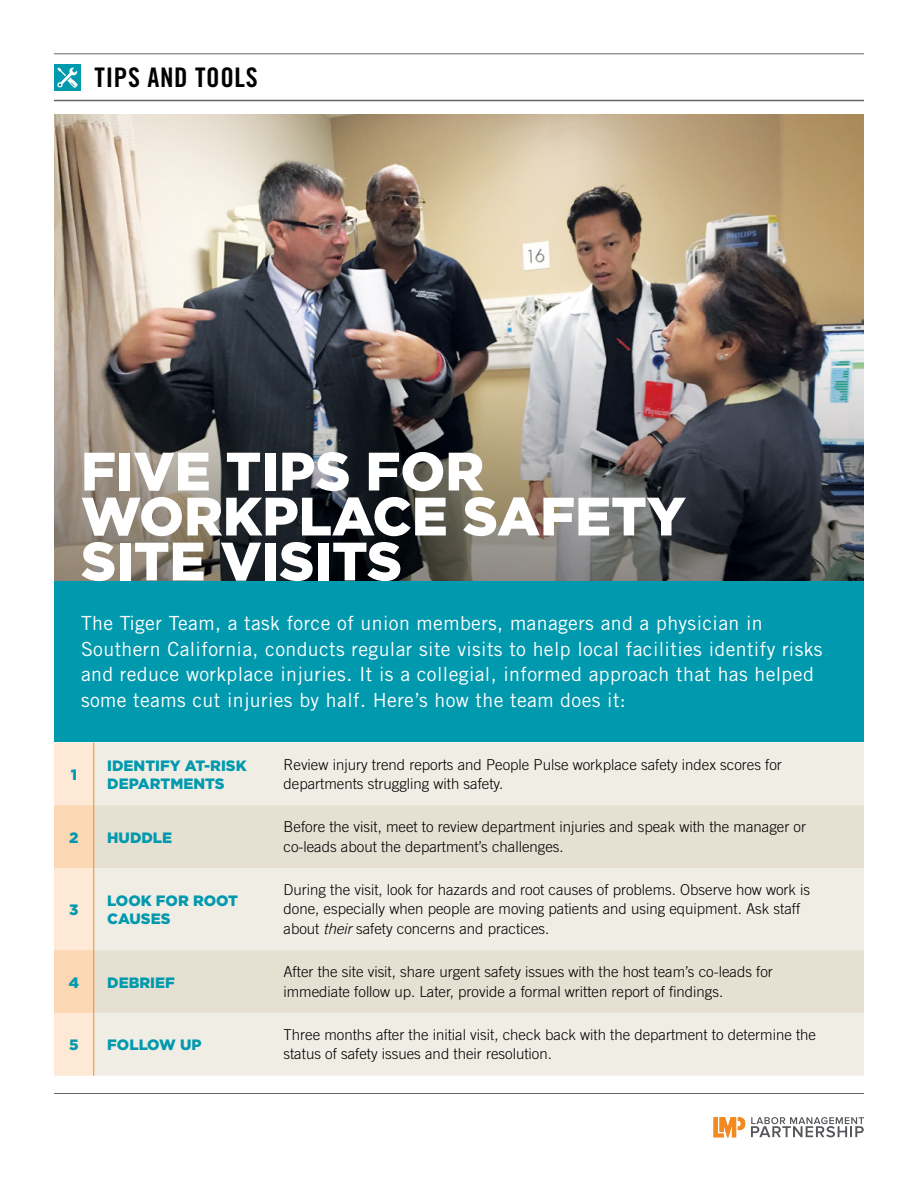
<style>
.page{position:relative;width:918px;height:1188px;background:#fff}
.page>*{position:absolute;margin:0;border:0;box-sizing:border-box;transform-origin:0 0}
.t1{font:900 54px/45px "Gotham";color:#fff}
.t2{font:27px "Trade Gothic LT Std Bd Cn 20";letter-spacing:.025em;color:#000}
.t3{font:19.5px/25.5px "Trade Gothic LT Std";letter-spacing:.02em;color:#fff}
.t4{font:300 15px/19.5px "Trade Gothic LT Std";color:#000}
.t5{font:900 15px/18px "Gotham";color:#0099ae}
.s1{font-style:italic}
</style>
<div class="page">
<hr style="left:54px;top:54px;width:810px;height:1px;background:#636466">
<hr style="left:54px;top:100px;width:810px;height:1px;background:#636466">
<div style="left:54px;top:64px;width:27px;height:27px;background:#0099ae"></div>
<svg style="left:57px;top:67px;width:21px;height:21px"></svg>
<hr style="left:54px;top:1093px;width:810px;height:1px;background:#636466">
<svg style="left:751px;top:1117px;width:113px;height:20px"></svg>
<svg style="left:713px;top:1117px;width:32px;height:20px"></svg>
<div style="left:94px;top:742px;width:770px;height:334px;background:#f0ede5"></div>
<svg style="left:54px;top:742px;width:39px;height:334px;background:#fce2c8"></svg>
<svg style="left:94px;top:805px;width:770px;height:208px;background:#e9e4d8"></svg>
<hr style="left:93px;top:742px;width:1px;height:63px;background:#f18a21">
<hr style="left:93px;top:805px;width:1px;height:63px;background:#f18a21">
<hr style="left:93px;top:868px;width:1px;height:82px;background:#f18a21">
<hr style="left:93px;top:950px;width:1px;height:63px;background:#f18a21">
<hr style="left:93px;top:1013px;width:1px;height:63px;background:#f18a21">
<div style="left:54px;top:580px;width:810px;height:162px;background:#0099ae"></div>
<img style="left:54px;top:115px;width:810px;height:465px">
<h2 class="t2" style="left:94px;top:61px;width:165px">TIPS AND TOOLS</h2>
<h1 class="t1" style="left:81px;top:448px;width:606px">FIVE TIPS FOR<br>WORKPLACE SAFETY<br>SITE VISITS</h1>
<p class="t3" style="left:81px;top:610px;width:743px">The Tiger Team, a task force of union members, managers and a physician in Southern California, conducts regular site visits to help local facilities identify risks and reduce workplace injuries. It is a collegial, informed approach that has helped some teams cut injuries by half. Here’s how the team does it:</p>
<p class="t5" style="left:71px;top:765px;width:8px">1</p>
<p class="t5" style="left:107px;top:756px;width:141px">IDENTIFY AT-RISK<br>DEPARTMENTS</p>
<p class="t4" style="left:284px;top:754px;width:500px">Review injury trend reports and People Pulse workplace safety index scores for departments struggling with safety.</p>
<p class="t5" style="left:69px;top:828px;width:11px">2</p>
<p class="t5" style="left:107px;top:828px;width:66px">HUDDLE</p>
<p class="t4" style="left:284px;top:817px;width:524px">Before the visit, meet to review department injuries and speak with the manager or co-leads about the department’s challenges.</p>
<p class="t5" style="left:69px;top:901px;width:11px">3</p>
<p class="t5" style="left:107px;top:892px;width:132px">LOOK FOR ROOT<br>CAUSES</p>
<p class="t4" style="left:284px;top:880px;width:528px">During the visit, look for hazards and root causes of problems. Observe how work is done, especially when people are moving patients and using equipment. Ask staff about <span class="s1">their</span> safety concerns and practices.</p>
<p class="t5" style="left:69px;top:973px;width:12px">4</p>
<p class="t5" style="left:107px;top:973px;width:69px">DEBRIEF</p>
<p class="t4" style="left:284px;top:962px;width:491px">After the site visit, share urgent safety issues with the host team’s co-leads for immediate follow up. Later, provide a formal written report of findings.</p>
<p class="t5" style="left:69px;top:1036px;width:11px">5</p>
<p class="t5" style="left:107px;top:1036px;width:96px">FOLLOW UP</p>
<p class="t4" style="left:284px;top:1025px;width:534px">Three months after the initial visit, check back with the department to determine the status of safety issues and their resolution.</p>
</div>
